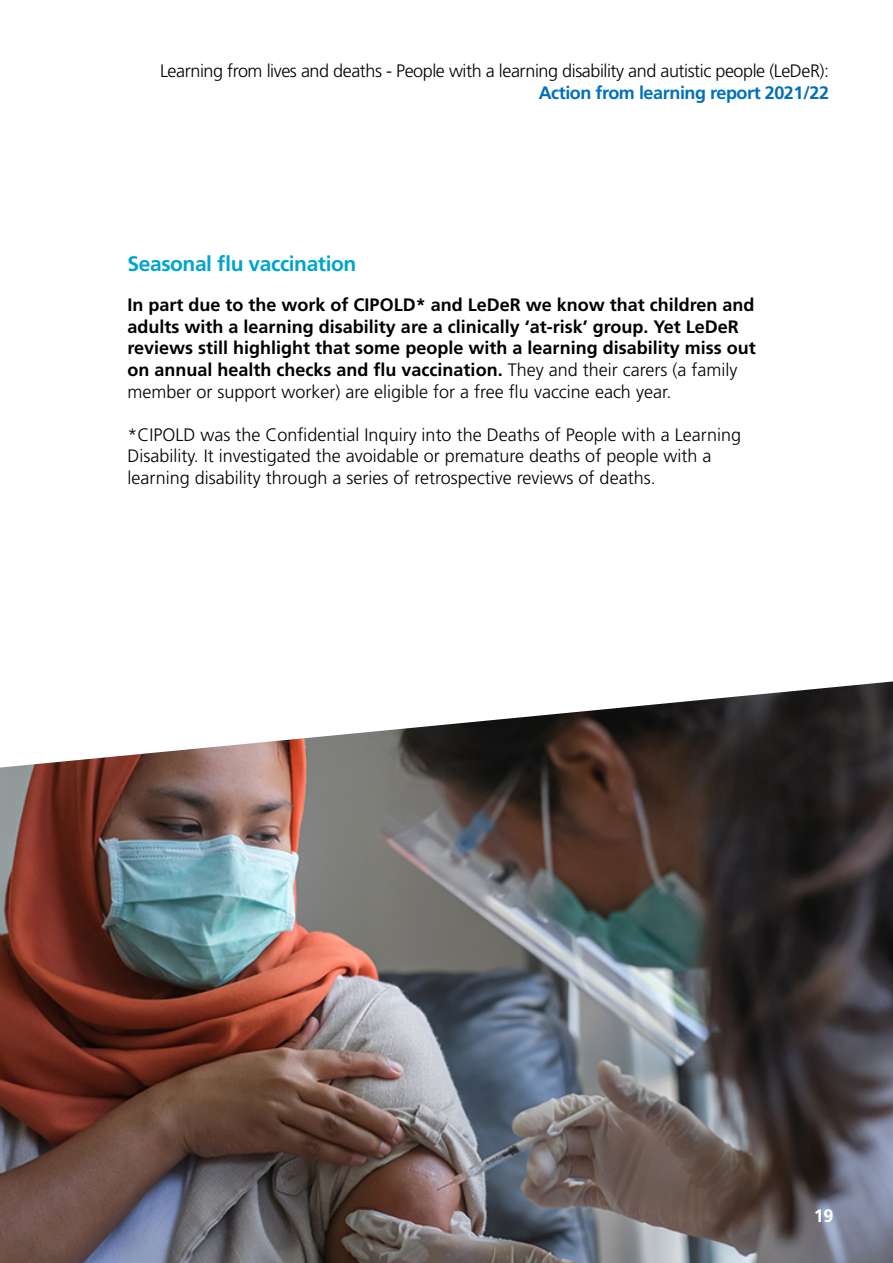
<style>
.page{position:relative;width:893px;height:1263px;background:#fff}
.page>*{position:absolute;margin:0;border:0;box-sizing:border-box;transform-origin:0 0}
.t1{font:700 21px "Frutiger LT Std";letter-spacing:-.02em;color:#00a5ce}
.t2{font:700 18px/21.6px "Frutiger LT Std";color:#000}
.t3{font:300 18px/21.6px "Frutiger LT Std";color:#000}
.t4{font:300 18px "Frutiger LT Std";letter-spacing:-.025em;color:#000}
.t5{font:700 18px "Frutiger LT Std";letter-spacing:-.025em;color:#0070ba}
.t6{font:700 18px "Frutiger LT Std";color:#fff}
.s1{font-weight:300}
</style>
<div class="page">
<img style="left:0;top:681px;width:893px;height:582px">
<p class="t4" style="left:160px;top:61px;width:671px">Learning from lives and deaths - People with a learning disability and autistic people (LeDeR):</p>
<p class="t5" style="left:539px;top:82px;width:292px">Action from learning report 2021/22</p>
<p class="t1" style="left:128px;top:251px;width:230px">Seasonal flu vaccination</p>
<p class="t2" style="left:128px;top:294px;width:630px">In part due to the work of CIPOLD* and LeDeR we know that children and adults with a learning disability are a clinically ‘at-risk’ group. Yet LeDeR reviews still highlight that some people with a learning disability miss out on annual health checks and flu vaccination. <span class="s1">They and their carers (a family member or support worker) are eligible for a free flu vaccine each year.</span></p>
<p class="t3" style="left:128px;top:424px;width:615px">*CIPOLD was the Confidential Inquiry into the Deaths of People with a Learning<br>Disability. It investigated the avoidable or premature deaths of people with a learning disability through a series of retrospective reviews of deaths.</p>
<p class="t6" style="left:814px;top:1206px;width:21px">19</p>
</div>
